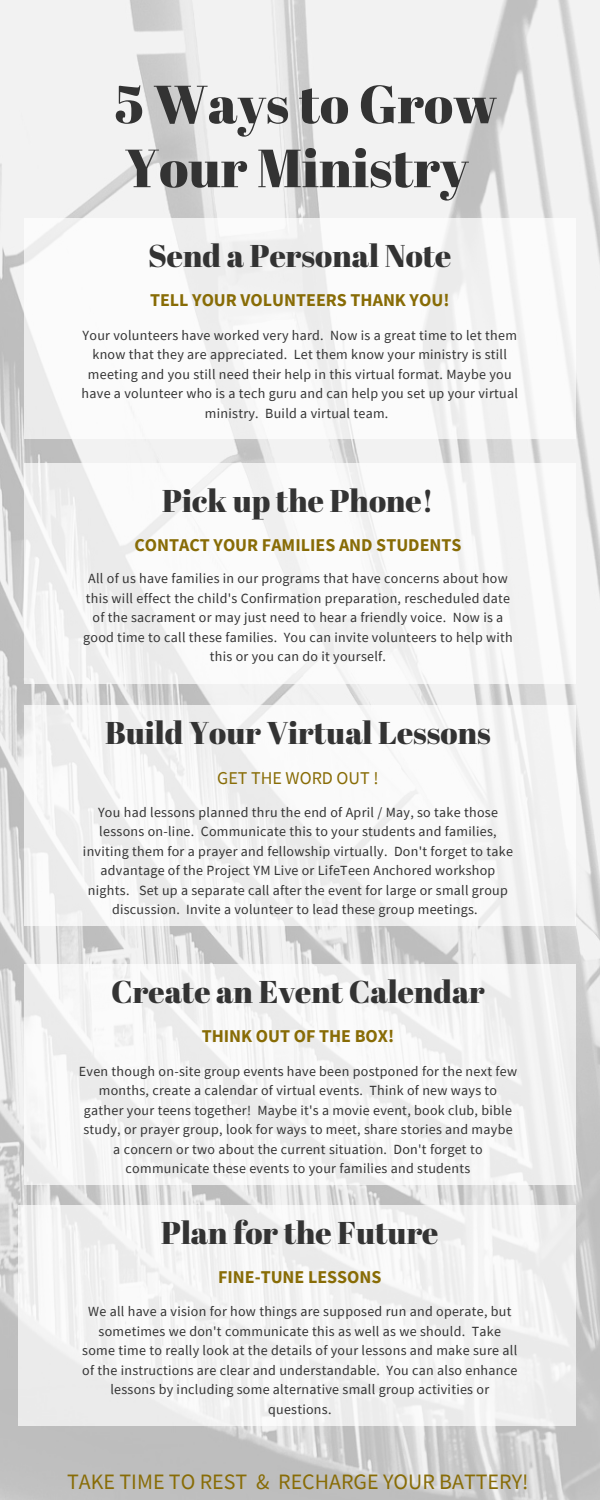
<style>
.page{position:relative;width:600px;height:1500px;background:#fff}
.page>*{position:absolute;margin:0;border:0;box-sizing:border-box;transform-origin:0 0}
.t1{font:53.6px/63.9px "Abril Fatface";color:#333}
.t2{font:31.5px "Abril Fatface";color:#333}
.t3{font:22px "Source Sans Pro";color:#886c06}
.t4{font:700 18px "Source Sans Pro";color:#886c06}
.t5{font:18px "Source Sans Pro";color:#886c06}
.t6{font:14px/19.5px "Source Sans Pro";letter-spacing:.02em;color:#333;text-align:center}
</style>
<div class="page">
<img style="left:0;top:0;width:600px;height:1500px">
<div style="left:24px;top:219px;width:552px;height:220px;background:linear-gradient(to right,#f8f8f8,#f6f6f6)"></div>
<div style="left:24px;top:463px;width:552px;height:220px;background:#fff"></div>
<div style="left:24px;top:706px;width:552px;height:220px;background:#f7f7f7"></div>
<div style="left:24px;top:965px;width:552px;height:220px;background:#f5f5f5"></div>
<div style="left:18px;top:1205px;width:558px;height:220px;background:#f2f2f2"></div>
<h1 class="t1" style="left:115px;top:71px;width:384px">5 Ways to Grow<br>Your Ministry</h1>
<h2 class="t2" style="left:148px;top:233px;width:305px">Send a Personal Note</h2>
<p class="t4" style="left:150px;top:289px;width:301px">TELL YOUR VOLUNTEERS THANK YOU!</p>
<p class="t6" style="left:82px;top:325px;width:438px">Your volunteers have worked very hard. Now is a great time to let them know that they are appreciated. Let them know your ministry is still meeting and you still need their help in this virtual format. Maybe you have a volunteer who is a tech guru and can help you set up your virtual ministry. Build a virtual team.</p>
<h2 class="t2" style="left:162px;top:478px;width:273px">Pick up the Phone!</h2>
<p class="t4" style="left:134px;top:533px;width:329px">CONTACT YOUR FAMILIES AND STUDENTS</p>
<p class="t6" style="left:83px;top:568px;width:431px">All of us have families in our programs that have concerns about how this will effect the child's Confirmation preparation, rescheduled date of the sacrament or may just need to hear a friendly voice. Now is a good time to call these families. You can invite volunteers to help with this or you can do it yourself.</p>
<h2 class="t2" style="left:105px;top:711px;width:387px">Build Your Virtual Lessons</h2>
<p class="t5" style="left:217px;top:766px;width:163px">GET THE WORD OUT !</p>
<p class="t6" style="left:83px;top:802px;width:432px">You had lessons planned thru the end of April / May, so take those lessons on-line. Communicate this to your students and families, inviting them for a prayer and fellowship virtually. Don't forget to take advantage of the Project YM Live or LifeTeen Anchored workshop nights. Set up a separate call after the event for large or small group discussion. Invite a volunteer to lead these group meetings.</p>
<h2 class="t2" style="left:111px;top:969px;width:375px">Create an Event Calendar</h2>
<p class="t4" style="left:202px;top:1025px;width:194px">THINK OUT OF THE BOX!</p>
<p class="t6" style="left:79px;top:1061px;width:440px">Even though on-site group events have been postponed for the next few months, create a calendar of virtual events. Think of new ways to gather your teens together! Maybe it's a movie event, book club, bible study, or prayer group, look for ways to meet, share stories and maybe a concern or two about the current situation. Don't forget to communicate these events to your families and students</p>
<h2 class="t2" style="left:161px;top:1210px;width:279px">Plan for the Future</h2>
<p class="t4" style="left:218px;top:1265px;width:165px">FINE-TUNE LESSONS</p>
<p class="t6" style="left:82px;top:1302px;width:437px">We all have a vision for how things are supposed run and operate, but sometimes we don't communicate this as well as we should. Take some time to really look at the details of your lessons and make sure all of the instructions are clear and understandable. You can also enhance lessons by including some alternative small group activities or questions.</p>
<h3 class="t3" style="left:67px;top:1467px;width:463px">TAKE TIME TO REST &amp; RECHARGE YOUR BATTERY!</h3>
</div>
